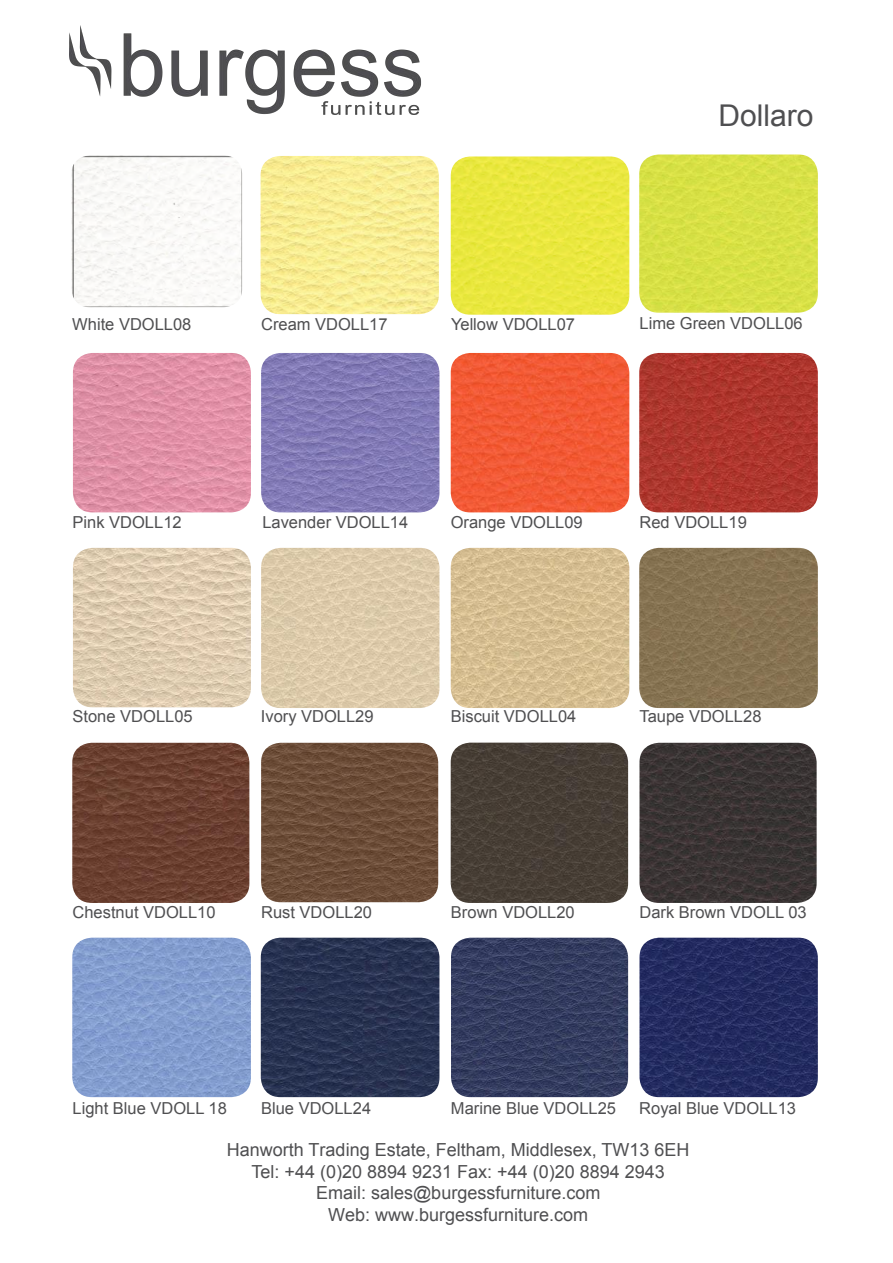
<style>
.page{position:relative;width:893px;height:1263px;background:#fff}
.page>*{position:absolute;margin:0;border:0;box-sizing:border-box;transform-origin:0 0}
.t1{font:30px "Arial";color:#4f4f51}
.t2{font:18px/21.6px "Arial";color:#4f4f51;text-align:center}
.t3{font:16.5px "Arial";color:#4f4f51}
</style>
<div class="page">
<img style="left:71px;top:155px;width:171px;height:152px">
<img style="left:451px;top:548px;width:178px;height:160px">
<img style="left:451px;top:743px;width:177px;height:160px">
<img style="left:72px;top:743px;width:177px;height:160px">
<img style="left:639px;top:743px;width:178px;height:160px">
<img style="left:261px;top:548px;width:178px;height:160px">
<img style="left:261px;top:353px;width:178px;height:159px">
<img style="left:72px;top:938px;width:179px;height:159px">
<img style="left:639px;top:154px;width:179px;height:159px">
<img style="left:451px;top:938px;width:177px;height:159px">
<img style="left:451px;top:353px;width:178px;height:159px">
<img style="left:73px;top:353px;width:178px;height:159px">
<img style="left:639px;top:353px;width:179px;height:159px">
<img style="left:639px;top:938px;width:179px;height:159px">
<img style="left:261px;top:743px;width:177px;height:159px">
<img style="left:73px;top:548px;width:178px;height:159px">
<img style="left:639px;top:548px;width:179px;height:160px">
<img style="left:451px;top:156px;width:178px;height:159px">
<img style="left:261px;top:938px;width:178px;height:159px">
<img style="left:261px;top:156px;width:178px;height:158px">
<img style="left:69px;top:25px;width:353px;height:90px">
<h1 class="t1" style="left:718px;top:96px;width:97px">Dollaro</h1>
<p class="t3" style="left:72px;top:313px;width:121px">White VDOLL08</p>
<p class="t3" style="left:261px;top:313px;width:128px">Cream VDOLL17</p>
<p class="t3" style="left:451px;top:313px;width:126px">Yellow VDOLL07</p>
<p class="t3" style="left:639px;top:313px;width:165px">Lime Green VDOLL06</p>
<p class="t3" style="left:73px;top:512px;width:111px">Pink VDOLL12</p>
<p class="t3" style="left:262px;top:512px;width:147px">Lavender VDOLL14</p>
<p class="t3" style="left:451px;top:511px;width:134px">Orange VDOLL09</p>
<p class="t3" style="left:639px;top:511px;width:109px">Red VDOLL19</p>
<p class="t3" style="left:73px;top:706px;width:122px">Stone VDOLL05</p>
<p class="t3" style="left:261px;top:706px;width:114px">Ivory VDOLL29</p>
<p class="t3" style="left:451px;top:705px;width:127px">Biscuit VDOLL04</p>
<p class="t3" style="left:639px;top:706px;width:123px">Taupe VDOLL28</p>
<p class="t3" style="left:73px;top:901px;width:145px">Chestnut VDOLL10</p>
<p class="t3" style="left:261px;top:901px;width:112px">Rust VDOLL20</p>
<p class="t3" style="left:451px;top:901px;width:125px">Brown VDOLL20</p>
<p class="t3" style="left:639px;top:901px;width:169px">Dark Brown VDOLL 03</p>
<p class="t3" style="left:73px;top:1097px;width:156px">Light Blue VDOLL 18</p>
<p class="t3" style="left:261px;top:1097px;width:112px">Blue VDOLL24</p>
<p class="t3" style="left:451px;top:1097px;width:167px">Marine Blue VDOLL25</p>
<p class="t3" style="left:639px;top:1097px;width:158px">Royal Blue VDOLL13</p>
<p class="t2" style="left:227px;top:1139px;width:464px">Hanworth Trading Estate, Feltham, Middlesex, TW13 6EH Tel: +44 (0)20 8894 9231 Fax: +44 (0)20 8894 2943<br>Email: sales@burgessfurniture.com<br>Web: www.burgessfurniture.com</p>
</div>
